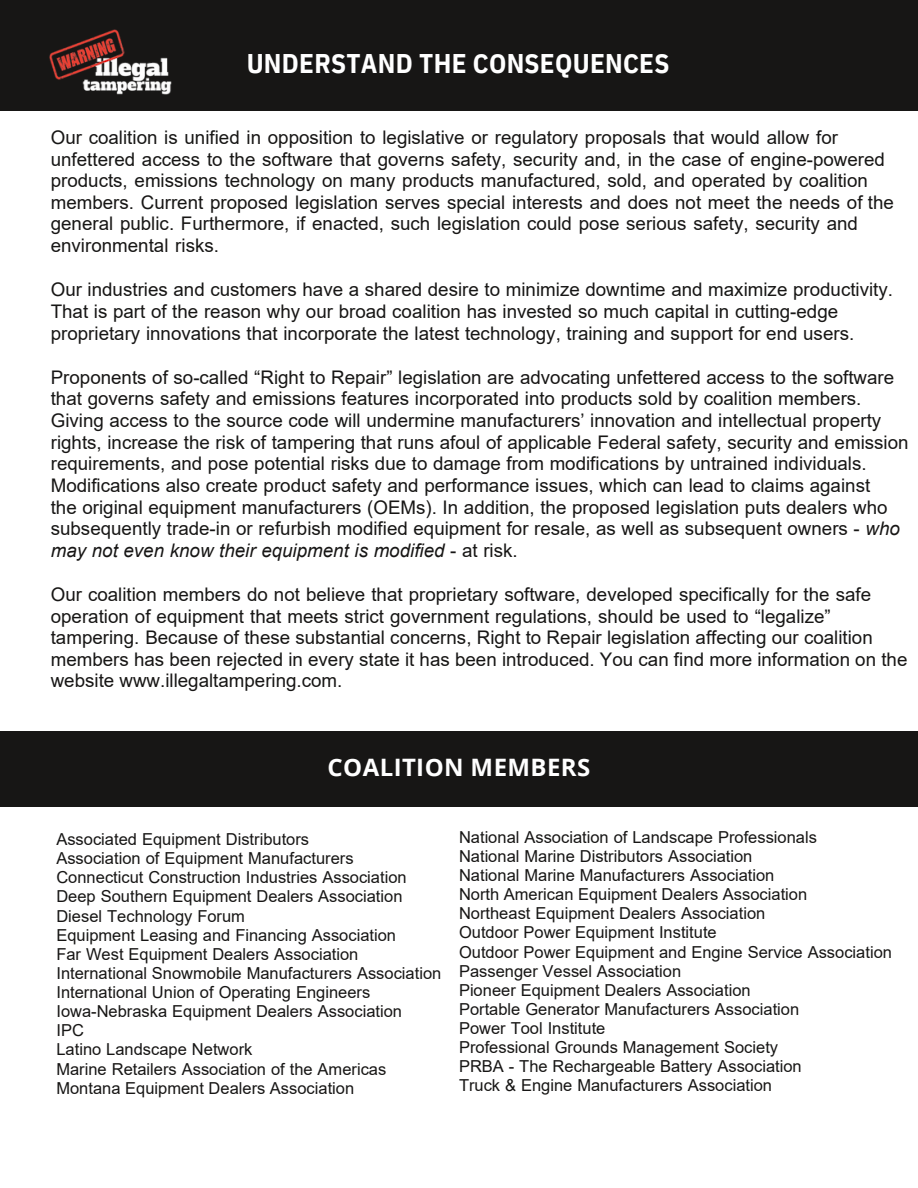
<style>
.page{position:relative;width:918px;height:1188px;background:#fff}
.page>*{position:absolute;margin:0;border:0;box-sizing:border-box;transform-origin:0 0}
.t1{font:700 27px "IBM Plex Sans Cond";letter-spacing:.01em;color:#fff}
.t2{font:700 24px "Open Sans";letter-spacing:.015em;color:#fff}
.t3{font:18.75px/21.6px "Arial";color:#171615}
.t4{font:16.5px/19.2px "Arial";color:#171615}
.s1{font-style:italic}
</style>
<div class="page">
<div style="left:0;top:0;width:918px;height:110px;background:#171615"></div>
<img style="left:50px;top:30px;width:121px;height:65px">
<div style="left:0;top:731px;width:918px;height:76px;background:#171615"></div>
<p class="t1" style="left:247px;top:46px;width:424px">UNDERSTAND THE CONSEQUENCES</p>
<p class="t3" style="left:51px;top:126px;width:845px">Our coalition is unified in opposition to legislative or regulatory proposals that would allow for unfettered access to the software that governs safety, security and, in the case of engine-powered products, emissions technology on many products manufactured, sold, and operated by coalition members. Current proposed legislation serves special interests and does not meet the needs of the general public. Furthermore, if enacted, such legislation could pose serious safety, security and environmental risks.</p>
<p class="t3" style="left:51px;top:279px;width:844px">Our industries and customers have a shared desire to minimize downtime and maximize productivity.<br>That is part of the reason why our broad coalition has invested so much capital in cutting-edge proprietary innovations that incorporate the latest technology, training and support for end users.</p>
<p class="t3" style="left:51px;top:366px;width:859px">Proponents of so-called “Right to Repair” legislation are advocating unfettered access to the software that governs safety and emissions features incorporated into products sold by coalition members.<br>Giving access to the source code will undermine manufacturers’ innovation and intellectual property rights, increase the risk of tampering that runs afoul of applicable Federal safety, security and emission requirements, and pose potential risks due to damage from modifications by untrained individuals.<br>Modifications also create product safety and performance issues, which can lead to claims against<br>the original equipment manufacturers (OEMs). In addition, the proposed legislation puts dealers who subsequently trade-in or refurbish modified equipment for resale, as well as subsequent owners - <span class="s1">who may not even know their equipment is modified</span> - at risk.</p>
<p class="t3" style="left:51px;top:583px;width:858px">Our coalition members do not believe that proprietary software, developed specifically for the safe operation of equipment that meets strict government regulations, should be used to “legalize” tampering. Because of these substantial concerns, Right to Repair legislation affecting our coalition members has been rejected in every state it has been introduced. You can find more information on the website www.illegaltampering.com.</p>
<p class="t2" style="left:328px;top:750px;width:264px">COALITION MEMBERS</p>
<p class="t4" style="left:56px;top:830px;width:386px">Associated Equipment Distributors<br>Association of Equipment Manufacturers Connecticut Construction Industries Association Deep Southern Equipment Dealers Association Diesel Technology Forum<br>Equipment Leasing and Financing Association<br>Far West Equipment Dealers Association International Snowmobile Manufacturers Association International Union of Operating Engineers Iowa-Nebraska Equipment Dealers Association<br>IPC<br>Latino Landscape Network<br>Marine Retailers Association of the Americas Montana Equipment Dealers Association</p>
<p class="t4" style="left:459px;top:827px;width:435px">National Association of Landscape Professionals<br>National Marine Distributors Association<br>National Marine Manufacturers Association<br>North American Equipment Dealers Association<br>Northeast Equipment Dealers Association<br>Outdoor Power Equipment Institute<br>Outdoor Power Equipment and Engine Service Association Passenger Vessel Association<br>Pioneer Equipment Dealers Association<br>Portable Generator Manufacturers Association<br>Power Tool Institute<br>Professional Grounds Management Society<br>PRBA - The Rechargeable Battery Association<br>Truck &amp; Engine Manufacturers Association</p>
</div>
